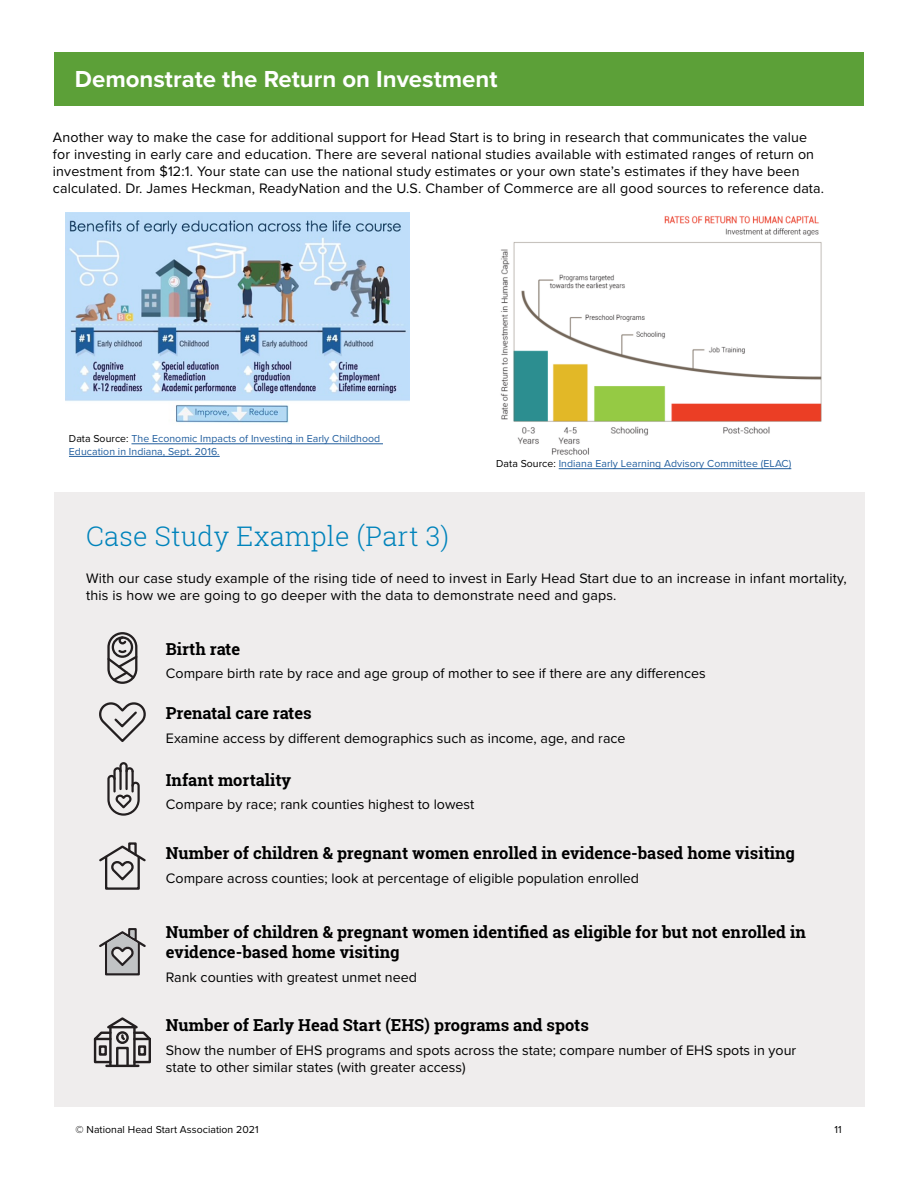
<style>
.page{position:relative;width:918px;height:1188px;background:#fff}
.page>*{position:absolute;margin:0;border:0;box-sizing:border-box;transform-origin:0 0}
.t1{font:300 27px "Roboto Slab";letter-spacing:.01em;color:#0083bb}
.t2{font:700 24px "Proxima Nova";color:#fff}
.t3{font:700 16.5px/19.8px "Roboto Slab";color:#000}
.t4{font:14.25px/17.1px "Proxima Nova";letter-spacing:.01em;color:#000}
.t5{font:10.5px/12.6px "Proxima Nova";letter-spacing:.005em;color:#215e9e}
.t6{font:10.5px "Proxima Nova";letter-spacing:.005em;color:#000}
.s1{color:#000}
</style>
<div class="page">
<div style="left:54px;top:492px;width:810px;height:615px;background:#efeded"></div>
<div style="left:107px;top:632px;width:30px;height:52px;border:2px solid #231f20;border-radius:14px"></div>
<svg style="left:107px;top:635px;width:30px;height:48px"></svg>
<svg style="left:99px;top:702px;width:47px;height:40px"></svg>
<div style="left:105px;top:856px;width:35px;height:34px;border:2px solid #231f20"></div>
<svg style="left:99px;top:842px;width:47px;height:40px"></svg>
<hr style="left:109px;top:1027px;width:3px;height:39px;background:#231f20">
<div style="left:116px;top:1047px;width:13px;height:20px;border:2px solid #231f20"></div>
<hr style="left:106px;top:1065px;width:32px;height:2px;background:#231f20">
<hr style="left:133px;top:1027px;width:3px;height:39px;background:#231f20">
<svg style="left:94px;top:1017px;width:57px;height:47px"></svg>
<div style="left:99px;top:1045px;width:8px;height:11px;border:2px solid #231f20"></div>
<div style="left:138px;top:1045px;width:8px;height:11px;border:2px solid #231f20"></div>
<svg style="left:99px;top:928px;width:47px;height:47px"></svg>
<div style="left:54px;top:52px;width:810px;height:54px;background:#5ca038"></div>
<img style="left:66px;top:213px;width:344px;height:210px">
<img style="left:500px;top:235px;width:322px;height:220px">
<img style="left:664px;top:216px;width:155px;height:19px">
<svg style="left:107px;top:762px;width:33px;height:54px"></svg>
<hr style="left:559px;top:468px;width:232px;height:1px;background:#215e9e">
<hr style="left:132px;top:444px;width:251px;height:1px;background:#215e9e">
<hr style="left:69px;top:456px;width:151px;height:1px;background:#215e9e">
<h2 class="t2" style="left:75px;top:61px;width:424px">Demonstrate the Return on Investment</h2>
<p class="t4" style="left:53px;top:128px;width:773px">Another way to make the case for additional support for Head Start is to bring in research that communicates the value for investing in early care and education. There are several national studies available with estimated ranges of return on investment from $12:1. Your state can use the national study estimates or your own state’s estimates if they have been calculated. Dr. James Heckman, ReadyNation and the U.S. Chamber of Commerce are all good sources to reference data.</p>
<p class="t5" style="left:69px;top:433px;width:313px"><span class="s1">Data Source:</span> The Economic Impacts of Investing in Early Childhood<br>Education in Indiana, Sept. 2016.</p>
<p class="t5" style="left:496px;top:458px;width:297px"><span class="s1">Data Source:</span> Indiana Early Learning Advisory Committee (ELAC)</p>
<h1 class="t1" style="left:86px;top:518px;width:364px">Case Study Example (Part 3)</h1>
<p class="t4" style="left:86px;top:570px;width:762px">With our case study example of the rising tide of need to invest in Early Head Start due to an increase in infant mortality, this is how we are going to go deeper with the data to demonstrate need and gaps.</p>
<p class="t3" style="left:166px;top:638px;width:76px">Birth rate</p>
<p class="t4" style="left:166px;top:665px;width:541px">Compare birth rate by race and age group of mother to see if there are any differences</p>
<p class="t3" style="left:166px;top:703px;width:147px">Prenatal care rates</p>
<p class="t4" style="left:166px;top:730px;width:461px">Examine access by different demographics such as income, age, and race</p>
<p class="t3" style="left:166px;top:770px;width:127px">Infant mortality</p>
<p class="t4" style="left:166px;top:796px;width:310px">Compare by race; rank counties highest to lowest</p>
<p class="t3" style="left:166px;top:843px;width:631px">Number of children &amp; pregnant women enrolled in evidence-based home visiting</p>
<p class="t4" style="left:166px;top:870px;width:475px">Compare across counties; look at percentage of eligible population enrolled</p>
<p class="t3" style="left:166px;top:922px;width:641px">Number of children &amp; pregnant women identified as eligible for but not enrolled in evidence-based home visiting</p>
<p class="t4" style="left:166px;top:969px;width:253px">Rank counties with greatest unmet need</p>
<p class="t3" style="left:166px;top:1015px;width:425px">Number of Early Head Start (EHS) programs and spots</p>
<p class="t4" style="left:166px;top:1042px;width:632px">Show the number of EHS programs and spots across the state; compare number of EHS spots in your state to other similar states (with greater access)</p>
<p class="t6" style="left:76px;top:1124px;width:185px">© National Head Start Association 2021</p>
<p class="t6" style="left:835px;top:1124px;width:9px">11</p>
</div>
